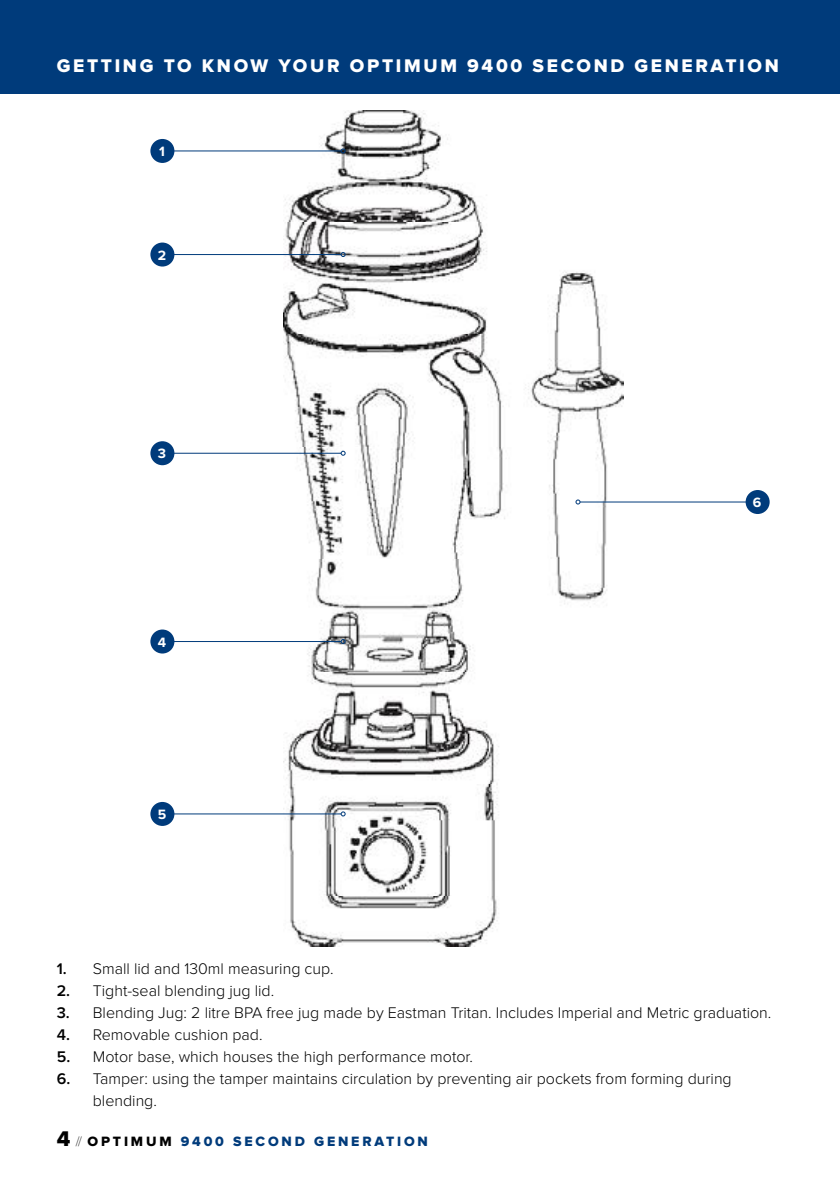
<style>
.page{position:relative;width:840px;height:1191px;background:#fff}
.page>*{position:absolute;margin:0;border:0;box-sizing:border-box;transform-origin:0 0}
.t1{font:19px "Proxima Nova Extrabld";letter-spacing:.14em;color:#fff}
.t2{font:300 16px/22px "Proxima Nova";color:#000}
.t3{font:14px "Proxima Nova Extrabld";letter-spacing:.2em;color:#003b7b}
.t4{font:700 14px "Proxima Nova";color:#fff}
.s1{font-weight:600}
.s2{font-size:22px;color:#000}
.s3{font-family:"Proxima Nova";font-weight:100;color:#000}
.s4{color:#000}
</style>
<div class="page">
<div style="left:0;top:0;width:839px;height:94px;background:#003b7b"></div>
<img style="left:283px;top:110px;width:339px;height:836px">
<hr style="left:159px;top:150px;width:182px;height:1px;background:#003b7b">
<svg style="left:340px;top:148px;width:5px;height:5px"></svg>
<div style="left:150px;top:139px;width:24px;height:24px;background:#003b7b;border-radius:50%"></div>
<hr style="left:159px;top:254px;width:182px;height:1px;background:#003b7b">
<svg style="left:340px;top:252px;width:5px;height:5px"></svg>
<div style="left:150px;top:242px;width:24px;height:24px;background:#003b7b;border-radius:50%"></div>
<hr style="left:159px;top:453px;width:182px;height:1px;background:#003b7b">
<svg style="left:340px;top:451px;width:5px;height:5px"></svg>
<div style="left:150px;top:441px;width:24px;height:24px;background:#003b7b;border-radius:50%"></div>
<hr style="left:159px;top:641px;width:182px;height:1px;background:#003b7b">
<svg style="left:340px;top:639px;width:5px;height:5px"></svg>
<div style="left:150px;top:629px;width:24px;height:24px;background:#003b7b;border-radius:50%"></div>
<hr style="left:159px;top:813px;width:182px;height:1px;background:#003b7b">
<svg style="left:340px;top:811px;width:5px;height:5px"></svg>
<div style="left:150px;top:802px;width:24px;height:24px;background:#003b7b;border-radius:50%"></div>
<hr style="left:579px;top:501px;width:182px;height:1px;background:#003b7b">
<svg style="left:575px;top:499px;width:5px;height:5px"></svg>
<div style="left:745px;top:490px;width:24px;height:24px;background:#003b7b;border-radius:50%"></div>
<p class="t1" style="left:57px;top:57px;width:723px">GETTING TO KNOW YOUR OPTIMUM 9400 SECOND GENERATION</p>
<p class="t4" style="left:159px;top:145px;width:7px">1</p>
<p class="t4" style="left:158px;top:249px;width:10px">2</p>
<p class="t4" style="left:158px;top:447px;width:10px">3</p>
<p class="t4" style="left:158px;top:635px;width:10px">4</p>
<p class="t4" style="left:158px;top:808px;width:10px">5</p>
<p class="t4" style="left:752px;top:496px;width:10px">6</p>
<p class="t2" style="left:57px;top:958px;width:278px"><span class="s1">1.</span> Small lid and 130ml measuring cup.</p>
<p class="t2" style="left:57px;top:980px;width:219px"><span class="s1">2.</span> Tight-seal blending jug lid.</p>
<p class="t2" style="left:57px;top:1002px;width:715px"><span class="s1">3.</span> Blending Jug: 2 litre BPA free jug made by Eastman Tritan. Includes Imperial and Metric graduation.</p>
<p class="t2" style="left:57px;top:1024px;width:207px"><span class="s1">4.</span> Removable cushion pad.</p>
<p class="t2" style="left:57px;top:1046px;width:417px"><span class="s1">5.</span> Motor base, which houses the high performance motor.</p>
<p class="t2" style="left:93px;top:1068px;width:640px;text-indent:-36px"><span class="s1">6.</span> Tamper: using the tamper maintains circulation by preventing air pockets from forming during blending.</p>
<p class="t3" style="left:57px;top:1135px;width:372px"><span class="s2">4</span> <span class="s3">//</span> <span class="s4">OPTIMUM</span> 9400 SECOND GENERATION</p>
</div>
